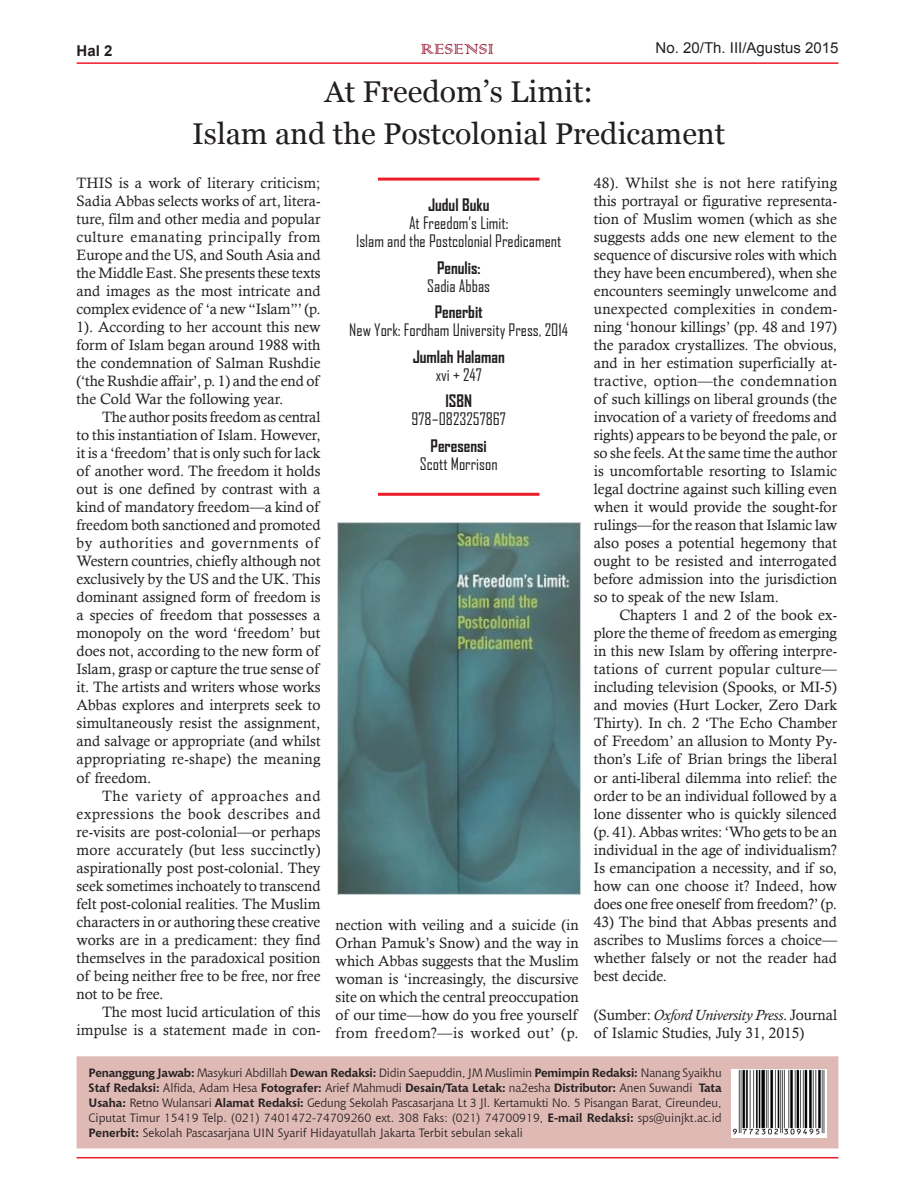
<style>
.page{position:relative;width:915px;height:1191px;background:#fff}
.page>*{position:absolute;margin:0;border:0;box-sizing:border-box;transform-origin:0 0}
.textisi{font:30px "Georgia";color:#231f20}
.t1{font:19.5px "Colonna";color:#971634}
.t2{font:16.5px "Agency FB";color:#231f20}
.t3{font:700 16.5px "Agency FB";color:#231f20}
.Text_Isi{font:15px/18px "Calisto";color:#231f20;text-align:justify}
.t4{font:15px "Arial";color:#231f20}
.t5{font:700 15px "Arial";color:#231f20}
.t6{font:12px/15px "Chianti BT";color:#231f20;text-align:justify}
.s1{font-style:italic}
.s2{font-weight:700}
</style>
<div class="page">
<div style="left:76px;top:1056px;width:762px;height:92px;background:#dfb9b4;border:2px solid #dfb9b4"></div>
<hr style="left:76px;top:62px;width:762px;height:2px;background:#ee1c28">
<hr style="left:76px;top:1157px;width:762px;height:1px;background:#ee1c28">
<img style="left:731px;top:1069px;width:94px;height:68px">
<hr style="left:378px;top:178px;width:161px;height:3px;background:#ee1c28">
<hr style="left:378px;top:493px;width:161px;height:3px;background:#ee1c28">
<img style="left:337px;top:522px;width:243px;height:373px">
<p class="t5" style="left:76px;top:41px;width:37px">Hal 2</p>
<p class="t4" style="left:655px;top:38px;width:184px">No. 20/Th. III/Agustus 2015</p>
<h1 class="t1" style="left:420px;top:36px;width:75px">RESENSI</h1>
<p class="textisi" style="left:324px;top:75px;width:270px">At Freedom’s Limit:</p>
<p class="textisi" style="left:192px;top:117px;width:534px">Islam and the Postcolonial Predicament</p>
<p class="Text_Isi" style="left:76px;top:174px;width:245px">THIS is a work of literary criticism; Sadia Abbas selects works of art, litera&shy;ture, film and other media and popular culture emanating principally from Europe and the US, and South Asia and the Middle East. She presents these texts and images as the most intricate and complex evidence of ‘a new “Islam”’ (p.<br>1). According to her account this new form of Islam began around 1988 with the condemnation of Salman Rushdie (‘the Rushdie affair’, p. 1) and the end of the Cold War the following year.</p>
<p class="Text_Isi" style="left:76px;top:408px;width:245px;text-indent:26px">The author posits freedom as central to this instantiation of Islam. However, it is a ‘freedom’ that is only such for lack of another word. The freedom it holds out is one defined by contrast with a kind of mandatory freedom—a kind of freedom both sanctioned and promoted by authorities and governments of Western countries, chiefly although not exclusively by the US and the UK. This dominant assigned form of freedom is a species of freedom that possesses a monopoly on the word ‘freedom’ but does not, according to the new form of Islam, grasp or capture the true sense of it. The artists and writers whose works Abbas explores and interprets seek to simultaneously resist the assignment, and salvage or appropriate (and whilst appropriating re-shape) the meaning of freedom.</p>
<p class="Text_Isi" style="left:76px;top:786px;width:245px;text-indent:26px">The variety of approaches and expressions the book describes and re-visits are post-colonial—or perhaps more accurately (but less succinctly) aspirationally post post-colonial. They seek sometimes inchoately to transcend felt post-colonial realities. The Muslim characters in or authoring these creative works are in a predicament: they find themselves in the paradoxical position of being neither free to be free, nor free not to be free.</p>
<p class="Text_Isi" style="left:76px;top:1002px;width:245px;text-align:right">The most lucid articulation of this impulse is a statement made in con-</p>
<p class="Text_Isi" style="left:593px;top:174px;width:245px">48). Whilst she is not here ratifying this portrayal or figurative representa&shy;tion of Muslim women (which as she suggests adds one new element to the sequence of discursive roles with which they have been encumbered), when she encounters seemingly unwelcome and unexpected complexities in condem&shy;ning ‘honour killings’ (pp. 48 and 197) the paradox crystallizes. The obvious, and in her estimation superficially at&shy;tractive, option—the condemnation of such killings on liberal grounds (the invocation of a variety of freedoms and rights) appears to be beyond the pale, or so she feels. At the same time the author is uncomfortable resorting to Islamic legal doctrine against such killing even when it would provide the sought-for rulings—for the reason that Islamic law also poses a potential hegemony that ought to be resisted and interrogated before admission into the jurisdiction so to speak of the new Islam.</p>
<p class="Text_Isi" style="left:593px;top:606px;width:245px;text-indent:26px">Chapters 1 and 2 of the book ex&shy;plore the theme of freedom as emerging in this new Islam by offering interpre&shy;tations of current popular culture— including television (Spooks, or MI-5) and movies (Hurt Locker, Zero Dark Thirty). In ch. 2 ‘The Echo Chamber of Freedom’ an allusion to Monty Py&shy;thon’s Life of Brian brings the liberal or anti-liberal dilemma into relief: the order to be an individual followed by a lone dissenter who is quickly silenced (p. 41). Abbas writes: ‘Who gets to be an individual in the age of individualism?<br>Is emancipation a necessity, and if so, how can one choose it? Indeed, how does one free oneself from freedom?’ (p.</p>
<p class="Text_Isi" style="left:593px;top:912px;width:244px">43) The bind that Abbas presents and ascribes to Muslims forces a choice— whether falsely or not the reader had best decide.</p>
<p class="Text_Isi" style="left:593px;top:1005px;width:244px">(Sumber: <span class="s1">Oxford University Press</span>. Journal of Islamic Studies, July 31, 2015)</p>
<p class="t3" style="left:428px;top:195px;width:63px">Judul Buku</p>
<p class="t2" style="left:409px;top:213px;width:101px">At Freedom’s Limit:</p>
<p class="t2" style="left:356px;top:231px;width:207px">Islam and the Postcolonial Predicament</p>
<p class="t3" style="left:437px;top:257px;width:45px">Penulis:</p>
<p class="t2" style="left:427px;top:275px;width:64px">Sadia Abbas</p>
<p class="t3" style="left:434px;top:302px;width:50px">Penerbit</p>
<p class="t2" style="left:349px;top:320px;width:220px">New York: Fordham University Press, 2014</p>
<p class="t3" style="left:412px;top:346px;width:93px">Jumlah Halaman</p>
<p class="t2" style="left:435px;top:364px;width:48px">xvi + 247</p>
<p class="t3" style="left:445px;top:391px;width:28px">ISBN</p>
<p class="t2" style="left:411px;top:409px;width:96px">978–0823257867</p>
<p class="t3" style="left:430px;top:435px;width:58px">Peresensi</p>
<p class="t2" style="left:420px;top:453px;width:79px">Scott Morrison</p>
<p class="Text_Isi" style="left:335px;top:915px;width:245px">nection with veiling and a suicide (in Orhan Pamuk’s Snow) and the way in which Abbas suggests that the Muslim woman is ‘increasingly, the discursive site on which the central preoccupation of our time—how do you free yourself from freedom?—is worked out’ (p.</p>
<p class="t6" style="left:89px;top:1064px;width:634px"><span class="s2">Penanggung Jawab:</span> Masykuri Abdillah <span class="s2">Dewan Redaksi:</span> Didin Saepuddin, JM Muslimin <span class="s2">Pemimpin Redaksi:</span> Nanang Syaikhu <span class="s2">Staf Redaksi:</span> Alfida, Adam Hesa <span class="s2">Fotografer:</span> Arief Mahmudi <span class="s2">Desain/Tata Letak:</span> na2esha <span class="s2">Distributor:</span> Anen Suwandi <span class="s2">Tata Usaha:</span> Retno Wulansari <span class="s2">Alamat Redaksi:</span> Gedung Sekolah Pascasarjana Lt 3 Jl. Kertamukti No. 5 Pisangan Barat, Cireundeu, Ciputat Timur 15419 Telp. (021) 7401472-74709260 ext. 308 Faks: (021) 74700919, <span class="s2">E-mail Redaksi:</span> sps@uinjkt.ac.id <span class="s2">Penerbit:</span> Sekolah Pascasarjana UIN Syarif Hidayatullah Jakarta Terbit sebulan sekali</p>
</div>
